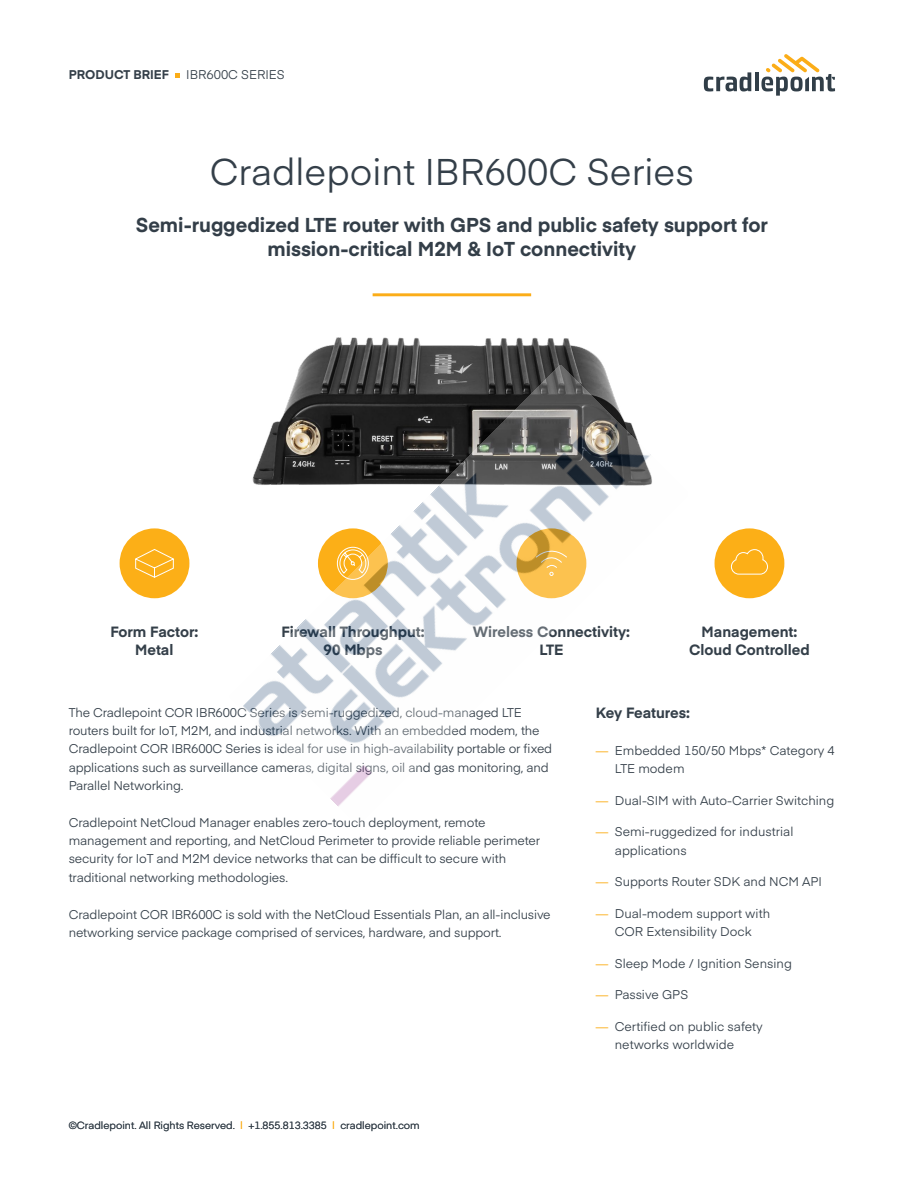
<style>
.page{position:relative;width:918px;height:1188px;background:#fff}
.page>*{position:absolute;margin:0;border:0;box-sizing:border-box;transform-origin:0 0}
.t1{font:36.75px "Eina 01";color:#343f49}
.t2{font:700 19.8px/23.5px "Eina 01";color:#333e48;text-align:center}
.t3{font:700 14.7px/17.5px "Eina 01";color:#343f49;text-align:center}
.t4{font:12.45px/18.3px "Eina 01";letter-spacing:-.01em;color:#343f49}
.t5{font:700 12.45px "Eina 01";color:#343f49}
.t6{font:10.35px "Eina 01";color:#343f49}
.s1{color:#fbad18}
</style>
<div class="page">
<svg style="left:175px;top:73px;width:5px;height:4px"></svg>
<svg style="left:704px;top:72px;width:47px;height:19px"></svg>
<hr style="left:755px;top:72px;width:3px;height:19px;background:#313e48">
<svg style="left:761px;top:54px;width:74px;height:42px"></svg>
<hr style="left:373px;top:293px;width:158px;height:3px;background:#fbad18">
<div style="left:120px;top:528px;width:69px;height:70px;background:#fcaf17;border-radius:50%"></div>
<svg style="left:135px;top:549px;width:39px;height:29px"></svg>
<div style="left:715px;top:528px;width:69px;height:70px;background:#fcaf17;border-radius:50%"></div>
<svg style="left:730px;top:549px;width:38px;height:26px"></svg>
<img style="left:301px;top:337px;width:302px;height:28px">
<img style="left:243px;top:365px;width:409px;height:442px">
<p class="t5" style="left:69px;top:65px;width:102px">PRODUCT BRIEF</p>
<p class="t4" style="left:186px;top:64px;width:100px">IBR600C SERIES</p>
<h1 class="t1" style="left:210px;top:144px;width:485px">Cradlepoint IBR600C Series</h1>
<h2 class="t2" style="left:136px;top:212px;width:634px">Semi-ruggedized LTE router with GPS and public safety support for mission-critical M2M &amp; IoT connectivity</h2>
<p class="t3" style="left:110px;top:622px;width:89px">Form Factor:<br>Metal</p>
<p class="t3" style="left:281px;top:622px;width:145px">Firewall Throughput:<br>90 Mbps</p>
<p class="t3" style="left:473px;top:622px;width:159px">Wireless Connectivity:<br>LTE</p>
<p class="t3" style="left:689px;top:622px;width:122px">Management:<br>Cloud Controlled</p>
<p class="t4" style="left:69px;top:702px;width:485px">The Cradlepoint COR IBR600C Series is semi-ruggedized, cloud-managed LTE routers built for IoT, M2M, and industrial networks. With an embedded modem, the Cradlepoint COR IBR600C Series is ideal for use in high-availability portable or fixed applications such as surveillance cameras, digital signs, oil and gas monitoring, and Parallel Networking.</p>
<p class="t4" style="left:69px;top:812px;width:473px">Cradlepoint NetCloud Manager enables zero-touch deployment, remote management and reporting, and NetCloud Perimeter to provide reliable perimeter security for IoT and M2M device networks that can be difficult to secure with traditional networking methodologies.</p>
<p class="t4" style="left:69px;top:904px;width:483px">Cradlepoint COR IBR600C is sold with the NetCloud Essentials Plan, an all-inclusive networking service package comprised of services, hardware, and support.</p>
<p class="t6" style="left:69px;top:1118px;width:353px">©Cradlepoint. All Rights Reserved. <span class="s1">|</span> +1.855.813.3385 <span class="s1">|</span> cradlepoint.com</p>
<p class="t3" style="left:596px;top:703px;width:96px">Key Features:</p>
<p class="t4" style="left:615px;top:741px;width:222px;text-indent:-19px"><span class="s1">—</span> Embedded 150/50 Mbps* Category 4<br>LTE modem</p>
<p class="t4" style="left:596px;top:790px;width:240px"><span class="s1">—</span> Dual-SIM with Auto-Carrier Switching</p>
<p class="t4" style="left:615px;top:822px;width:180px;text-indent:-19px"><span class="s1">—</span> Semi-ruggedized for industrial applications</p>
<p class="t4" style="left:596px;top:872px;width:228px"><span class="s1">—</span> Supports Router SDK and NCM API</p>
<p class="t4" style="left:596px;top:904px;width:176px;text-align:center"><span class="s1">—</span> Dual-modem support with<br>COR Extensibility Dock</p>
<p class="t4" style="left:596px;top:953px;width:198px"><span class="s1">—</span> Sleep Mode / Ignition Sensing</p>
<p class="t4" style="left:596px;top:985px;width:94px"><span class="s1">—</span> Passive GPS</p>
<p class="t4" style="left:615px;top:1017px;width:150px;text-indent:-19px"><span class="s1">—</span> Certified on public safety networks worldwide</p>
</div>
